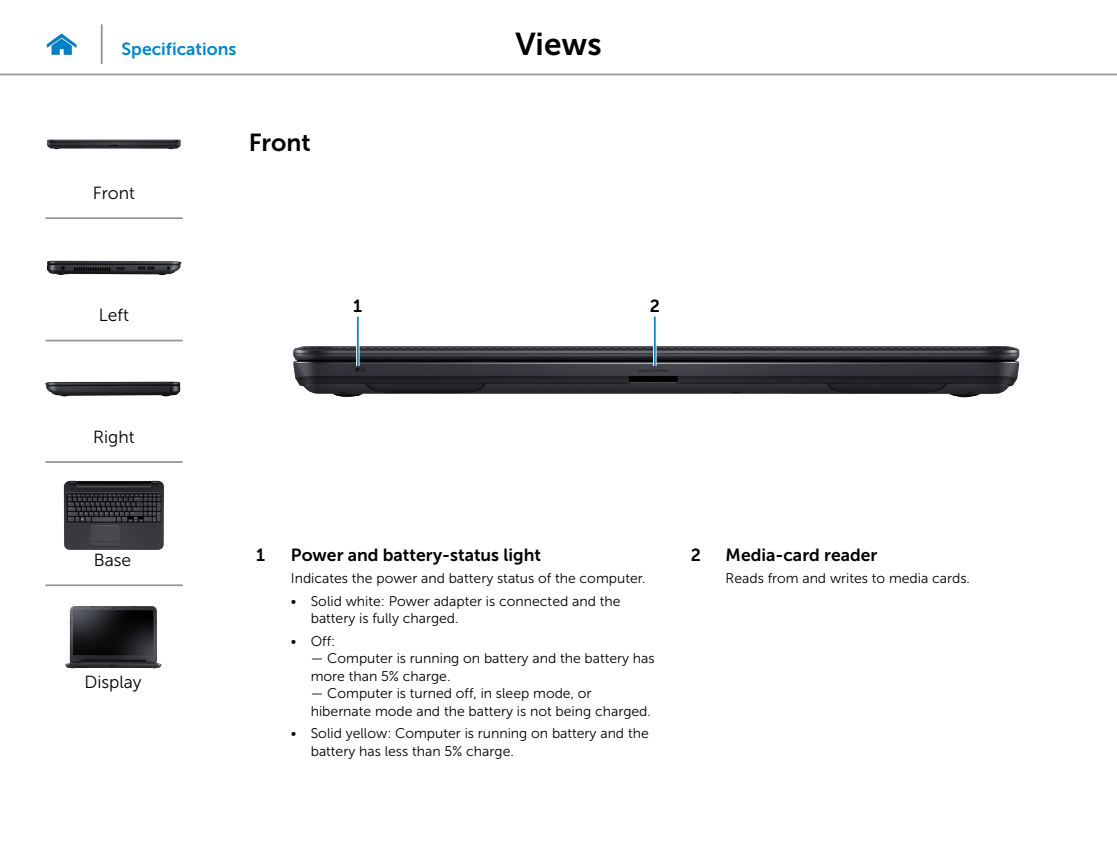
<style>
.page{position:relative;width:1117px;height:844px;background:#fff}
.page>*{position:absolute;margin:0;border:0;box-sizing:border-box;transform-origin:0 0}
.Head1{font:31.5px "Museo Sans For Dell 700";color:#000}
.Head2{font:24.5px "Museo Sans For Dell 700";color:#000}
.Callout_Head{font:17.5px "Museo Sans For Dell 700";color:#000}
.Image_Title{font:17.5px "Museo Sans For Dell 300";color:#000}
.Hyperlink{font:17.5px "Museo Sans For Dell 700";color:#0087cc}
.Callout-L{font:17.5px "Museo Sans For Dell 700";color:#000}
.Callout_description{font:14px/17.5px "Museo Sans For Dell 300";color:#000}
</style>
<div class="page">
<hr style="left:0;top:74px;width:1116px;height:1px;background:#939598">
<img style="left:46px;top:33px;width:31px;height:23px">
<img style="left:293px;top:346px;width:727px;height:52px">
<hr style="left:356px;top:316px;width:3px;height:50px;background:#fff">
<hr style="left:357px;top:316px;width:1px;height:50px;background:#0087cc">
<hr style="left:653px;top:316px;width:3px;height:50px;background:#fff">
<hr style="left:653px;top:316px;width:2px;height:50px;background:#0087cc">
<hr style="left:101px;top:24px;width:2px;height:40px;background:#939598">
<hr style="left:45px;top:217px;width:138px;height:2px;background:#939598">
<hr style="left:45px;top:339px;width:138px;height:2px;background:#939598">
<hr style="left:45px;top:461px;width:138px;height:2px;background:#939598">
<hr style="left:45px;top:584px;width:138px;height:2px;background:#939598">
<img style="left:65px;top:606px;width:97px;height:63px">
<img style="left:64px;top:480px;width:100px;height:69px">
<img style="left:45px;top:381px;width:136px;height:16px">
<img style="left:46px;top:260px;width:136px;height:16px">
<img style="left:46px;top:139px;width:135px;height:11px">
<p class="Hyperlink" style="left:122px;top:39px;width:116px">Specifications</p>
<p class="Head1" style="left:515px;top:26px;width:88px">Views</p>
<p class="Image_Title" style="left:93px;top:183px;width:44px">Front</p>
<p class="Image_Title" style="left:99px;top:305px;width:32px">Left</p>
<p class="Head2" style="left:249px;top:128px;width:63px">Front</p>
<p class="Callout-L" style="left:353px;top:296px;width:10px">1</p>
<p class="Callout-L" style="left:649px;top:296px;width:12px">2</p>
<p class="Image_Title" style="left:93px;top:428px;width:43px">Right</p>
<p class="Image_Title" style="left:94px;top:550px;width:39px">Base</p>
<p class="Image_Title" style="left:84px;top:672px;width:59px">Display</p>
<p class="Callout_Head" style="left:256px;top:544px;width:10px">1</p>
<p class="Callout_Head" style="left:291px;top:544px;width:251px">Power and battery‑status light</p>
<p class="Callout_description" style="left:291px;top:569px;width:356px">Indicates the power and battery status of the computer.</p>
<p class="Callout_description" style="left:311px;top:592px;width:311px;text-indent:-20px">• Solid white: Power adapter is connected and the battery is fully charged.</p>
<p class="Callout_description" style="left:291px;top:632px;width:46px">• Off:</p>
<p class="Callout_description" style="left:311px;top:649px;width:345px">— Computer is running on battery and the battery has more than 5% charge.</p>
<p class="Callout_description" style="left:311px;top:684px;width:341px">— Computer is turned off, in sleep mode, or hibernate mode and the battery is not being charged.</p>
<p class="Callout_description" style="left:311px;top:724px;width:339px;text-indent:-20px">• Solid yellow: Computer is running on battery and the battery has less than 5% charge.</p>
<p class="Callout_Head" style="left:690px;top:544px;width:12px">2</p>
<p class="Callout_Head" style="left:725px;top:544px;width:153px">Media-card reader</p>
<p class="Callout_description" style="left:725px;top:569px;width:246px">Reads from and writes to media cards.</p>
</div>
